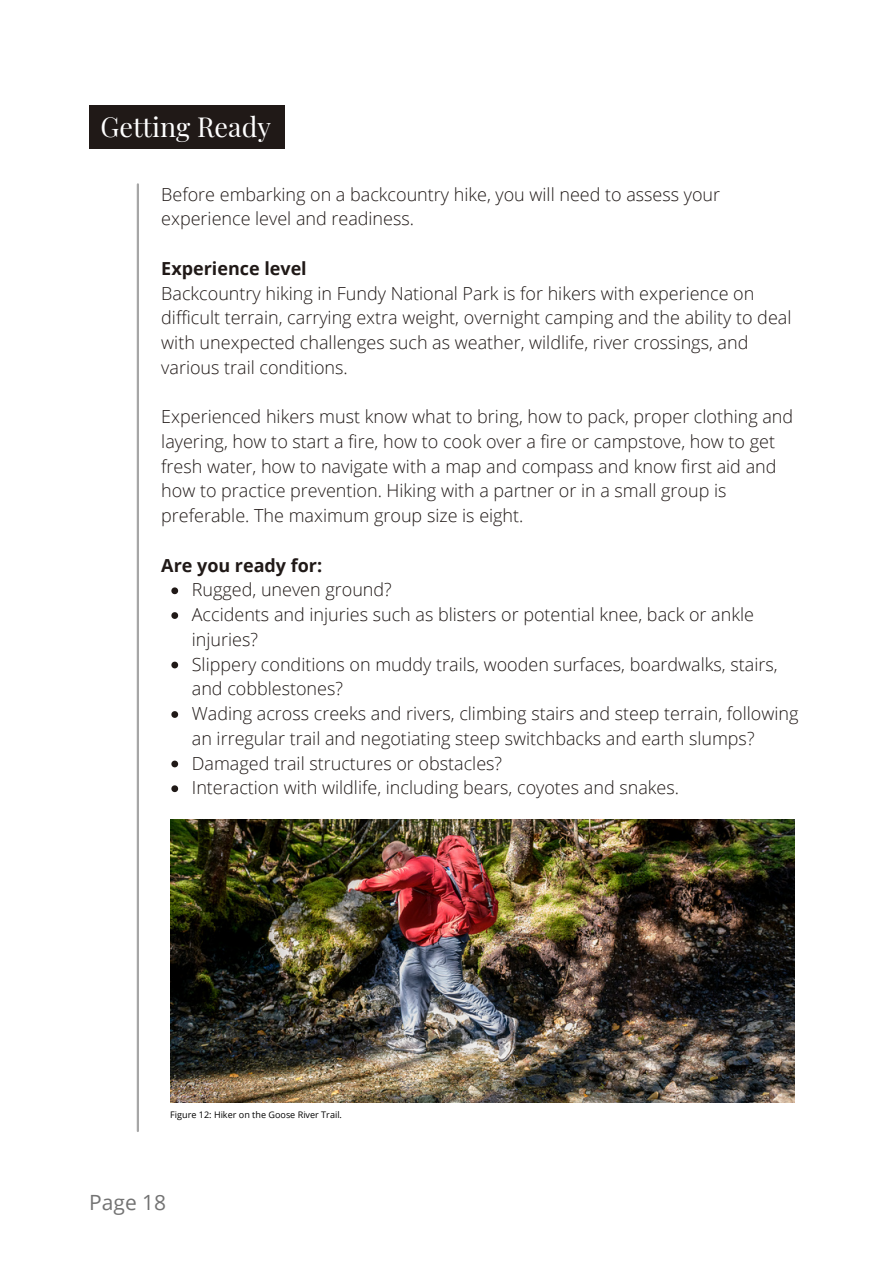
<style>
.page{position:relative;width:893px;height:1264px;background:#fff}
.page>*{position:absolute;margin:0;border:0;box-sizing:border-box;transform-origin:0 0}
.t1{font:27px "Playfair Display";color:#fff}
.t2{font:21px "Open Sans";color:#737373}
.t3{font:300 18px/24.8px "Open Sans";color:#201917}
.t4{font:700 18px "Open Sans";color:#201917}
.t5{font:9px "Open Sans";color:#000}
</style>
<div class="page">
<hr style="left:137px;top:184px;width:2px;height:946px;background:#a6a6a6">
<div style="left:89px;top:105px;width:196px;height:44px;background:#201917"></div>
<svg style="left:171px;top:587px;width:7px;height:7px"></svg>
<svg style="left:171px;top:612px;width:7px;height:7px"></svg>
<svg style="left:171px;top:661px;width:7px;height:7px"></svg>
<svg style="left:171px;top:711px;width:7px;height:7px"></svg>
<svg style="left:171px;top:760px;width:7px;height:7px"></svg>
<svg style="left:171px;top:785px;width:7px;height:7px"></svg>
<img style="left:170px;top:819px;width:624px;height:282px">
<p class="t1" style="left:100px;top:108px;width:172px">Getting Ready</p>
<p class="t3" style="left:161px;top:181px;width:560px">Before embarking on a backcountry hike, you will need to assess your experience level and readiness.</p>
<p class="t4" style="left:161px;top:255px;width:147px">Experience level</p>
<p class="t3" style="left:161px;top:280px;width:631px">Backcountry hiking in Fundy National Park is for hikers with experience on difficult terrain, carrying extra weight, overnight camping and the ability to deal with unexpected challenges such as weather, wildlife, river crossings, and various trail conditions.</p>
<p class="t3" style="left:161px;top:404px;width:633px">Experienced hikers must know what to bring, how to pack, proper clothing and layering, how to start a fire, how to cook over a fire or campstove, how to get fresh water, how to navigate with a map and compass and know first aid and how to practice prevention. Hiking with a partner or in a small group is preferable. The maximum group size is eight.</p>
<p class="t4" style="left:161px;top:552px;width:162px">Are you ready for:</p>
<p class="t3" style="left:192px;top:577px;width:201px">Rugged, uneven ground?</p>
<p class="t3" style="left:192px;top:602px;width:563px">Accidents and injuries such as blisters or potential knee, back or ankle injuries?</p>
<p class="t3" style="left:192px;top:651px;width:587px">Slippery conditions on muddy trails, wooden surfaces, boardwalks, stairs, and cobblestones?</p>
<p class="t3" style="left:192px;top:700px;width:608px">Wading across creeks and rivers, climbing stairs and steep terrain, following an irregular trail and negotiating steep switchbacks and earth slumps?</p>
<p class="t3" style="left:192px;top:750px;width:312px">Damaged trail structures or obstacles?</p>
<p class="t3" style="left:192px;top:775px;width:488px">Interaction with wildlife, including bears, coyotes and snakes.</p>
<p class="t5" style="left:170px;top:1108px;width:173px">Figure 12: Hiker on the Goose River Trail.</p>
<p class="t2" style="left:89px;top:1187px;width:78px">Page 18</p>
</div>
